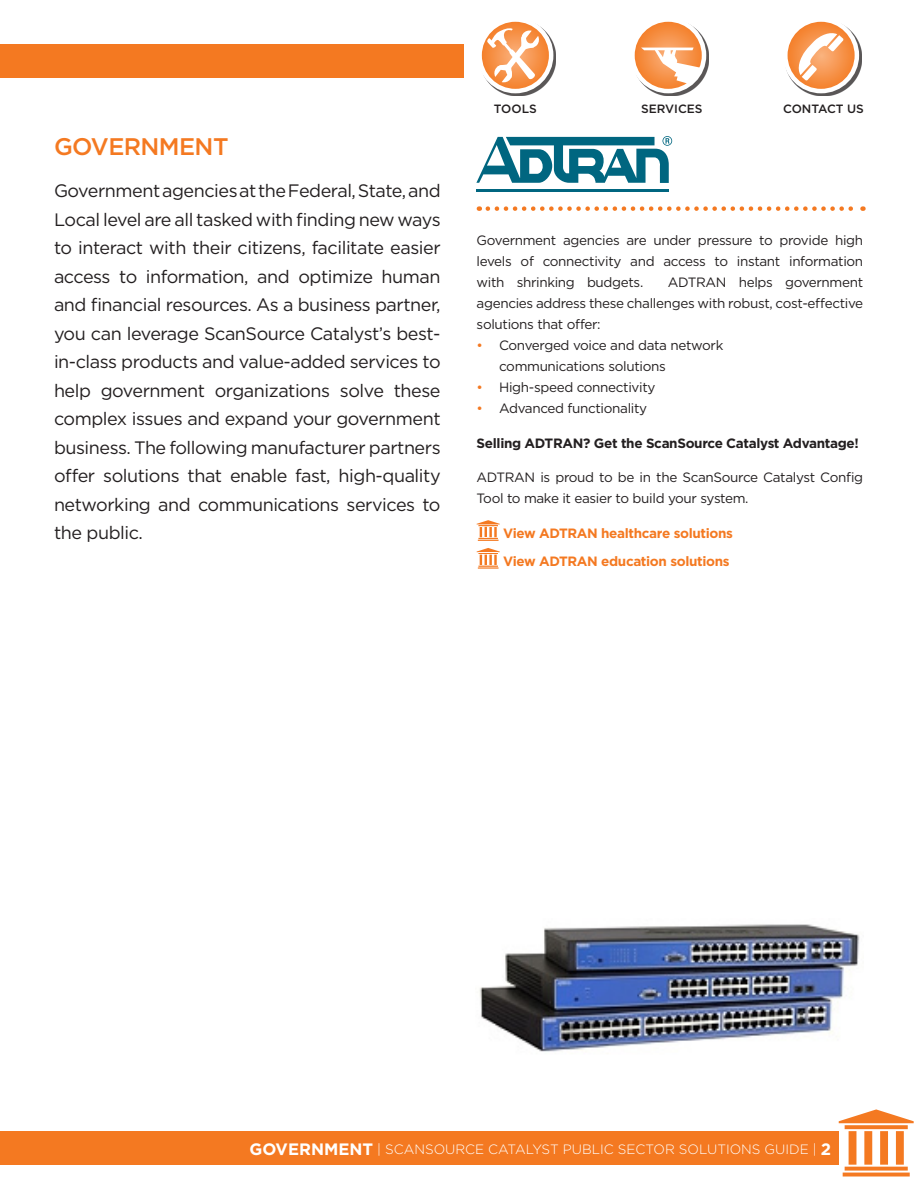
<style>
.page{position:relative;width:918px;height:1188px;background:#fff}
.page>*{position:absolute;margin:0;border:0;box-sizing:border-box;transform-origin:0 0}
.t1{font:500 24px "Gotham";letter-spacing:-.025em;color:#f47921}
.t2{font:18px/28.5px "Gotham";letter-spacing:-.025em;color:#231f20;text-align:justify}
.t3{font:13.5px/21px "Gotham";letter-spacing:-.025em;color:#231f20;text-align:justify}
.t4{font:300 13.5px "Gotham";color:#fff}
.t5{font:700 13.5px "Gotham";letter-spacing:-.025em;color:#f47921}
.t6{font:700 13.5px "Gotham";letter-spacing:-.025em;color:#231f20}
.t7{font:500 12px "Gotham";color:#231f20}
.s1{color:#f47921}
.s2{font-weight:700;font-size:16.5px}
</style>
<div class="page">
<div style="left:632px;top:20px;width:77px;height:76px;background:#231f20;opacity:.75"></div>
<svg style="left:632px;top:20px;width:72px;height:71px"></svg>
<div style="left:630px;top:17px;width:76px;height:76px;border:4px solid #fff;border-radius:50%"></div>
<div style="left:785px;top:20px;width:76px;height:76px;background:#231f20;opacity:.75"></div>
<svg style="left:785px;top:20px;width:72px;height:71px"></svg>
<div style="left:783px;top:17px;width:76px;height:76px;border:4px solid #fff;border-radius:50%"></div>
<div style="left:480px;top:20px;width:76px;height:76px;background:#231f20;opacity:.75"></div>
<svg style="left:480px;top:20px;width:71px;height:71px"></svg>
<div style="left:477px;top:17px;width:76px;height:76px;border:4px solid #fff;border-radius:50%"></div>
<svg style="left:486px;top:27px;width:53px;height:56px"></svg>
<svg style="left:797px;top:31px;width:47px;height:50px"></svg>
<svg style="left:641px;top:48px;width:62px;height:37px"></svg>
<svg style="left:839px;top:1109px;width:75px;height:68px"></svg>
<div style="left:0;top:1131px;width:839px;height:34px;background:#f47921"></div>
<div style="left:0;top:44px;width:464px;height:33px;background:#f47921"></div>
<svg style="left:488px;top:206px;width:375px;height:5px"></svg>
<svg style="left:477px;top:520px;width:23px;height:21px"></svg>
<svg style="left:477px;top:548px;width:23px;height:21px"></svg>
<hr style="left:476px;top:189px;width:193px;height:3px;background:#006680">
<svg style="left:476px;top:136px;width:196px;height:47px"></svg>
<img style="left:479px;top:924px;width:381px;height:128px">
<p class="t1" style="left:54px;top:131px;width:176px">GOVERNMENT</p>
<p class="t2" style="left:54px;top:176px;width:388px">Government agencies at the Federal, State, and Local level are all tasked with finding new ways to interact with their citizens, facilitate easier access to information, and optimize human and financial resources. As a business partner, you can leverage ScanSource Catalyst’s best&shy;in-class products and value-added services to help government organizations solve these complex issues and expand your government business. The following manufacturer partners offer solutions that enable fast, high-quality networking and communications services to the public.</p>
<p class="t7" style="left:494px;top:101px;width:44px">TOOLS</p>
<p class="t7" style="left:641px;top:101px;width:63px">SERVICES</p>
<p class="t7" style="left:783px;top:101px;width:82px">CONTACT US</p>
<p class="t3" style="left:477px;top:230px;width:388px">Government agencies are under pressure to provide high levels of connectivity and access to instant information with shrinking budgets.</p>
<p class="t3" style="left:477px;top:272px;width:388px;text-indent:191px">ADTRAN helps government agencies address these challenges with robust, cost-effective solutions that offer:</p>
<p class="t3" style="left:499px;top:335px;width:226px;text-indent:-22px"><span class="s1">•</span> Converged voice and data network communications solutions</p>
<p class="t3" style="left:477px;top:377px;width:180px"><span class="s1">•</span> High-speed connectivity</p>
<p class="t3" style="left:477px;top:398px;width:172px"><span class="s1">•</span> Advanced functionality</p>
<p class="t6" style="left:477px;top:434px;width:384px">Selling ADTRAN? Get the ScanSource Catalyst Advantage!</p>
<p class="t3" style="left:477px;top:467px;width:388px">ADTRAN is proud to be in the ScanSource Catalyst Config<br>Tool to make it easier to build your system.</p>
<p class="t5" style="left:503px;top:524px;width:231px">View ADTRAN healthcare solutions</p>
<p class="t5" style="left:503px;top:552px;width:228px">View ADTRAN education solutions</p>
<p class="t4" style="left:249px;top:1141px;width:583px"><span class="s2">GOVERNMENT</span> | SCANSOURCE CATALYST PUBLIC SECTOR SOLUTIONS GUIDE | <span class="s2">2</span></p>
</div>
